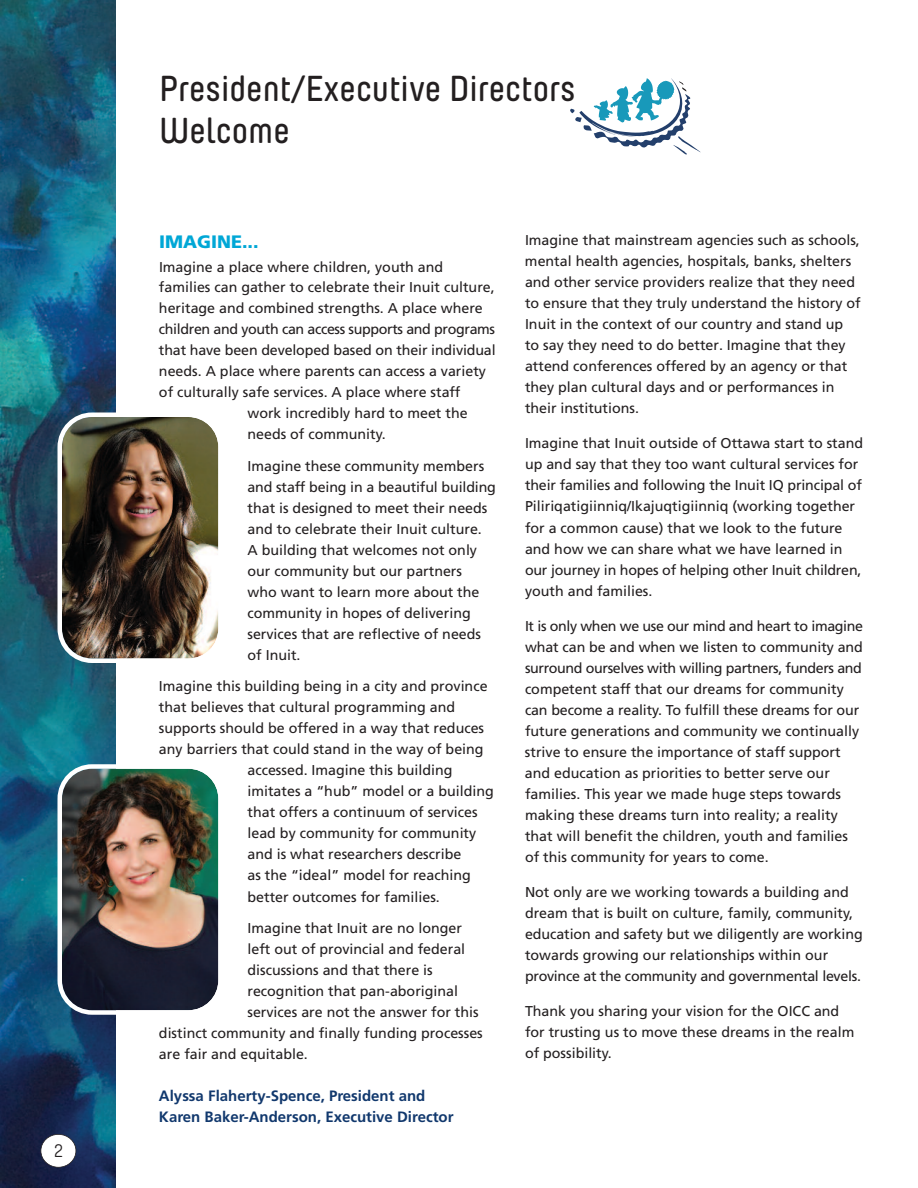
<style>
.page{position:relative;width:918px;height:1188px;background:#fff}
.page>*{position:absolute;margin:0;border:0;box-sizing:border-box;transform-origin:0 0}
.t1{font:600 36px/42px "Yummo W03";color:#231f20}
.t2{font:900 18px "Frutiger LT Std";color:#00a7d6}
.t3{font:18px "Yummo W03";color:#231f20}
.t4{font:700 15px/21px "Frutiger LT Std";color:#11386d}
.t5{font:14.25px/21px "Frutiger LT Std";color:#231f20}
.t6{font:14.25px "Frutiger LT Std";letter-spacing:-.025em;color:#231f20}
</style>
<div class="page">
<img style="left:0;top:0;width:116px;height:1188px">
<div style="left:41px;top:1134px;width:35px;height:33px;background:#fff;border-radius:50%"></div>
<div style="left:41px;top:1134px;width:35px;height:34px;border:2px solid #231f20;border-radius:50%"></div>
<img style="left:57px;top:764px;width:162px;height:251px">
<img style="left:57px;top:412px;width:162px;height:251px">
<svg style="left:570px;top:78px;width:130px;height:77px"></svg>
<p class="t3" style="left:54px;top:1145px;width:11px">2</p>
<h1 class="t1" style="left:159px;top:71px;width:418px">President/Executive Directors<br>Welcome</h1>
<p class="t2" style="left:159px;top:234px;width:101px">IMAGINE...</p>
<p class="t5" style="left:159px;top:257px;width:286px">Imagine a place where children, youth and</p>
<p class="t5" style="left:159px;top:278px;width:337px">families can gather to celebrate their Inuit culture,</p>
<p class="t5" style="left:159px;top:299px;width:325px">heritage and combined strengths. A place where</p>
<p class="t6" style="left:159px;top:324px;width:338px">children and youth can access supports and programs</p>
<p class="t5" style="left:159px;top:341px;width:338px">that have been developed based on their individual</p>
<p class="t5" style="left:159px;top:362px;width:329px">needs. A place where parents can access a variety</p>
<p class="t5" style="left:159px;top:383px;width:303px">of culturally safe services. A place where staff</p>
<p class="t5" style="left:247px;top:404px;width:222px">work incredibly hard to meet the</p>
<p class="t5" style="left:247px;top:425px;width:140px">needs of community.</p>
<p class="t5" style="left:247px;top:457px;width:250px">Imagine these community members and staff being in a beautiful building that is designed to meet their needs and to celebrate their Inuit culture.<br>A building that welcomes not only our community but our partners<br>who want to learn more about the community in hopes of delivering services that are reflective of needs of Inuit.</p>
<p class="t5" style="left:159px;top:677px;width:330px">Imagine this building being in a city and province</p>
<p class="t5" style="left:159px;top:698px;width:298px">that believes that cultural programming and</p>
<p class="t5" style="left:159px;top:719px;width:327px">supports should be offered in a way that reduces</p>
<p class="t5" style="left:159px;top:740px;width:326px">any barriers that could stand in the way of being</p>
<p class="t5" style="left:247px;top:761px;width:207px">accessed. Imagine this building</p>
<p class="t5" style="left:247px;top:782px;width:248px">imitates a “hub” model or a building</p>
<p class="t5" style="left:247px;top:803px;width:232px">that offers a continuum of services</p>
<p class="t5" style="left:247px;top:824px;width:230px">lead by community for community</p>
<p class="t5" style="left:247px;top:845px;width:215px">and is what researchers describe</p>
<p class="t5" style="left:247px;top:866px;width:225px">as the “ideal” model for reaching</p>
<p class="t5" style="left:247px;top:887px;width:194px">better outcomes for families.</p>
<p class="t5" style="left:247px;top:919px;width:216px">Imagine that Inuit are no longer</p>
<p class="t5" style="left:247px;top:940px;width:219px">left out of provincial and federal</p>
<p class="t5" style="left:247px;top:961px;width:187px">discussions and that there is</p>
<p class="t5" style="left:247px;top:982px;width:212px">recognition that pan-aboriginal</p>
<p class="t5" style="left:247px;top:1003px;width:233px">services are not the answer for this</p>
<p class="t5" style="left:159px;top:1024px;width:325px">distinct community and finally funding processes</p>
<p class="t5" style="left:159px;top:1045px;width:150px">are fair and equitable.</p>
<p class="t4" style="left:159px;top:1087px;width:296px">Alyssa Flaherty-Spence, President and<br>Karen Baker-Anderson, Executive Director</p>
<p class="t5" style="left:525px;top:230px;width:337px">Imagine that mainstream agencies such as schools, mental health agencies, hospitals, banks, shelters and other service providers realize that they need to ensure that they truly understand the history of Inuit in the context of our country and stand up to say they need to do better. Imagine that they attend conferences offered by an agency or that they plan cultural days and or performances in their institutions.</p>
<p class="t5" style="left:525px;top:434px;width:340px">Imagine that Inuit outside of Ottawa start to stand up and say that they too want cultural services for their families and following the Inuit IQ principal of Piliriqatigiinniq/Ikajuqtigiinniq (working together for a common cause) that we look to the future and how we can share what we have learned in our journey in hopes of helping other Inuit children, youth and families.</p>
<p class="t5" style="left:525px;top:617px;width:340px">It is only when we use our mind and heart to imagine what can be and when we listen to community and surround ourselves with willing partners, funders and competent staff that our dreams for community can become a reality. To fulfill these dreams for our future generations and community we continually strive to ensure the importance of staff support and education as priorities to better serve our families. This year we made huge steps towards making these dreams turn into reality; a reality that will benefit the children, youth and families of this community for years to come.</p>
<p class="t5" style="left:525px;top:883px;width:339px">Not only are we working towards a building and dream that is built on culture, family, community, education and safety but we diligently are working towards growing our relationships within our province at the community and governmental levels.</p>
<p class="t5" style="left:525px;top:1002px;width:331px">Thank you sharing your vision for the OICC and for trusting us to move these dreams in the realm of possibility.</p>
</div>
